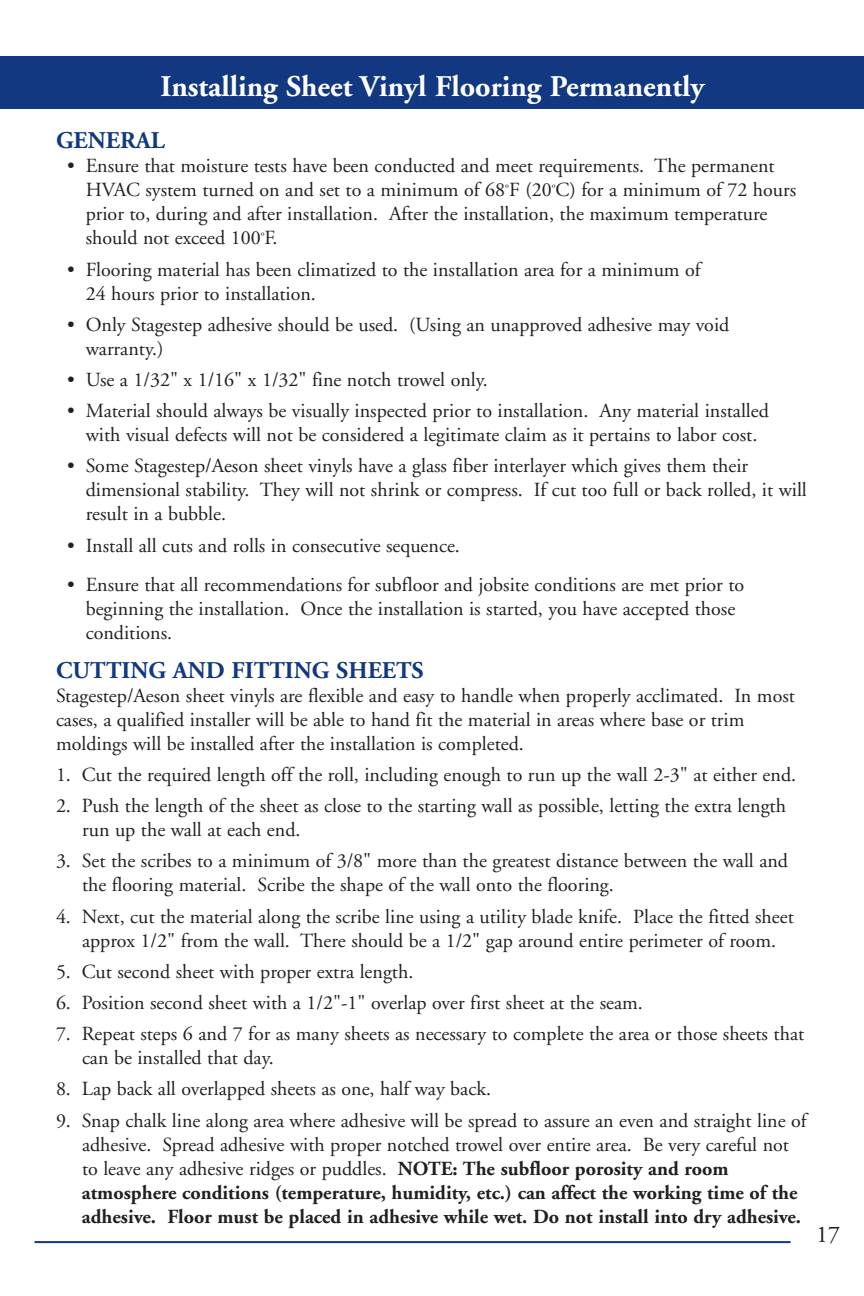
<style>
.page{position:relative;width:864px;height:1296px;background:#fff}
.page>*{position:absolute;margin:0;border:0;box-sizing:border-box;transform-origin:0 0}
.t1{font:700 30px "Adobe Garamond";color:#fff}
.t2{font:700 24px "Adobe Garamond";color:#113880}
.t3{font:24px "Adobe Garamond";color:#231f20}
.t4{font:20px/24px "Adobe Garamond";color:#231f20}
.s1{font-weight:700}
</style>
<div class="page">
<hr style="left:34px;top:1241px;width:757px;height:2px;background:#113880">
<div style="left:0;top:56px;width:864px;height:52px;background:#113880"></div>
<h1 class="t1" style="left:161px;top:74px;width:545px">Installing Sheet Vinyl Flooring Permanently</h1>
<p class="t2" style="left:56px;top:131px;width:110px">GENERAL</p>
<p class="t4" style="left:86px;top:156px;width:712px;text-indent:-19px">• Ensure that moisture tests have been conducted and meet requirements. The permanent HVAC system turned on and set to a minimum of 68<sup>º</sup>F (20<sup>º</sup>C) for a minimum of 72 hours prior to, during and after installation. After the installation, the maximum temperature should not exceed 100<sup>º</sup>F.</p>
<p class="t4" style="left:86px;top:259px;width:616px;text-indent:-19px">• Flooring material has been climatized to the installation area for a minimum of<br>24 hours prior to installation.</p>
<p class="t4" style="left:86px;top:314px;width:645px;text-indent:-19px">• Only Stagestep adhesive should be used. (Using an unapproved adhesive may void warranty.)</p>
<p class="t4" style="left:67px;top:369px;width:422px">• Use a 1/32" x 1/16" x 1/32" fine notch trowel only.</p>
<p class="t4" style="left:67px;top:401px;width:704px;text-align:center">• Material should always be visually inspected prior to installation. Any material installed with visual defects will not be considered a legitimate claim as it pertains to labor cost.</p>
<p class="t4" style="left:86px;top:456px;width:723px;text-indent:-19px">• Some Stagestep/Aeson sheet vinyls have a glass fiber interlayer which gives them their dimensional stability. They will not shrink or compress. If cut too full or back rolled, it will result in a bubble.</p>
<p class="t4" style="left:67px;top:535px;width:394px">• Install all cuts and rolls in consecutive sequence.</p>
<p class="t4" style="left:86px;top:575px;width:660px;text-indent:-19px">• Ensure that all recommendations for subfloor and jobsite conditions are met prior to beginning the installation. Once the installation is started, you have accepted those conditions.</p>
<p class="t2" style="left:56px;top:661px;width:369px">CUTTING AND FITTING SHEETS</p>
<p class="t4" style="left:56px;top:685px;width:741px">Stagestep/Aeson sheet vinyls are flexible and easy to handle when properly acclimated. In most cases, a qualified installer will be able to hand fit the material in areas where base or trim moldings will be installed after the installation is completed.</p>
<p class="t4" style="left:56px;top:765px;width:742px">1. Cut the required length off the roll, including enough to run up the wall 2-3" at either end.</p>
<p class="t4" style="left:82px;top:796px;width:706px;text-indent:-26px">2. Push the length of the sheet as close to the starting wall as possible, letting the extra length run up the wall at each end.</p>
<p class="t4" style="left:82px;top:851px;width:708px;text-indent:-26px">3. Set the scribes to a minimum of 3/8" more than the greatest distance between the wall and the flooring material. Scribe the shape of the wall onto the flooring.</p>
<p class="t4" style="left:56px;top:906px;width:739px;text-align:center">4. Next, cut the material along the scribe line using a utility blade knife. Place the fitted sheet approx 1/2" from the wall. There should be a 1/2" gap around entire perimeter of room.</p>
<p class="t4" style="left:56px;top:961px;width:359px">5. Cut second sheet with proper extra length.</p>
<p class="t4" style="left:56px;top:993px;width:588px">6. Position second sheet with a 1/2"-1" overlap over first sheet at the seam.</p>
<p class="t4" style="left:82px;top:1024px;width:724px;text-indent:-26px">7. Repeat steps 6 and 7 for as many sheets as necessary to complete the area or those sheets that can be installed that day.</p>
<p class="t4" style="left:56px;top:1079px;width:437px">8. Lap back all overlapped sheets as one, half way back.</p>
<p class="t4" style="left:82px;top:1110px;width:726px;text-indent:-26px">9. Snap chalk line along area where adhesive will be spread to assure an even and straight line of adhesive. Spread adhesive with proper notched trowel over entire area. Be very careful not to leave any adhesive ridges or puddles. <span class="s1">NOTE: The subfloor porosity and room atmosphere conditions (temperature, humidity, etc.) can affect the working time of the adhesive. Floor must be placed in adhesive while wet. Do not install into dry adhesive.</span></p>
<p class="t3" style="left:816px;top:1224px;width:25px">17</p>
</div>
